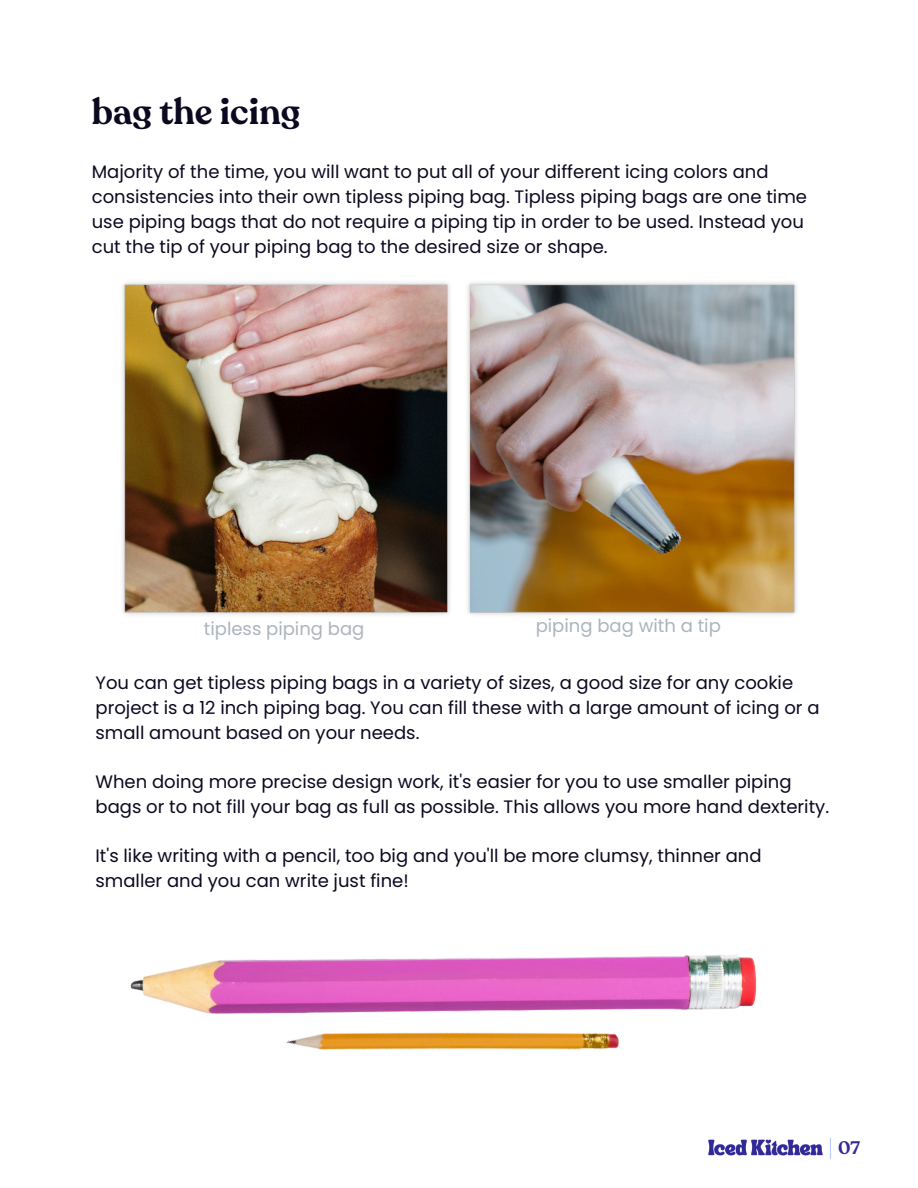
<style>
.page{position:relative;width:918px;height:1188px;background:#fff}
.page>*{position:absolute;margin:0;border:0;box-sizing:border-box;transform-origin:0 0}
.t1{font:600 36px "Recoleta";color:#0b0920}
.t2{font:18px/24.8px "Poppins";color:#0b0920}
.t3{font:18px "Poppins";color:#acb4bc}
.t4{font:600 18px "Recoleta";color:#332a99}
</style>
<div class="page">
<img style="left:708px;top:1139px;width:115px;height:17px">
<svg style="left:830px;top:1138px;width:1px;height:21px"></svg>
<img style="left:467px;top:282px;width:330px;height:333px">
<img style="left:122px;top:282px;width:328px;height:333px">
<img style="left:130px;top:954px;width:627px;height:60px">
<img style="left:285px;top:954px;width:338px;height:96px">
<p class="t1" style="left:92px;top:88px;width:210px">bag the icing</p>
<p class="t2" style="left:92px;top:160px;width:717px">Majority of the time, you will want to put all of your different icing colors and consistencies into their own tipless piping bag. Tipless piping bags are one time use piping bags that do not require a piping tip in order to be used. Instead you cut the tip of your piping bag to the desired size or shape.</p>
<p class="t3" style="left:204px;top:616px;width:162px">tipless piping bag</p>
<p class="t3" style="left:536px;top:613px;width:187px">piping bag with a tip</p>
<p class="t2" style="left:96px;top:671px;width:726px">You can get tipless piping bags in a variety of sizes, a good size for any cookie project is a 12 inch piping bag. You can fill these with a large amount of icing or a small amount based on your needs.</p>
<p class="t2" style="left:96px;top:770px;width:735px">When doing more precise design work, it's easier for you to use smaller piping bags or to not fill your bag as full as possible. This allows you more hand dexterity.</p>
<p class="t2" style="left:96px;top:844px;width:668px">It's like writing with a pencil, too big and you'll be more clumsy, thinner and smaller and you can write just fine!</p>
<h1 class="t4" style="left:838px;top:1136px;width:24px">07</h1>
</div>
